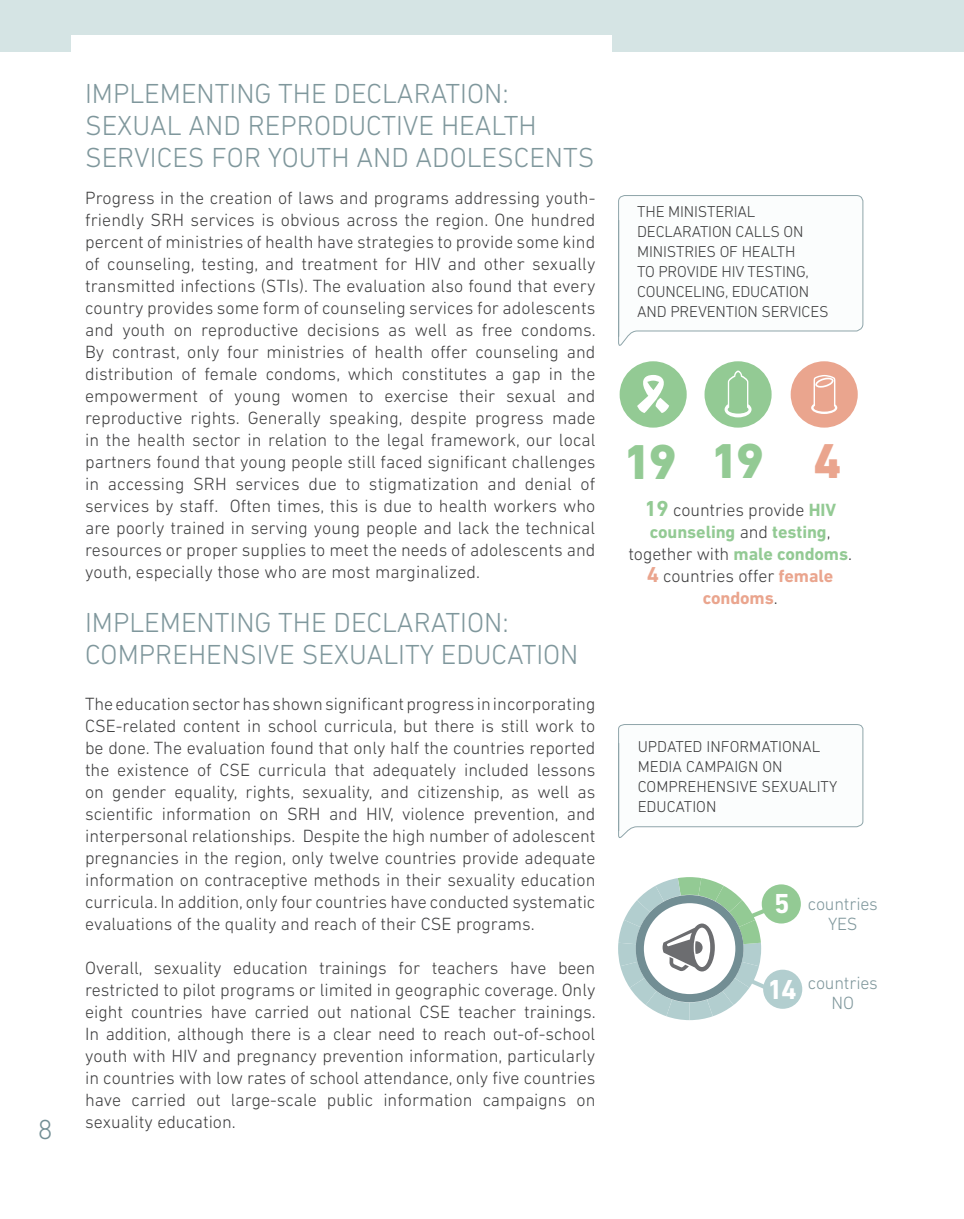
<style>
.page{position:relative;width:964px;height:1219px;background:#fff}
.page>*{position:absolute;margin:0;border:0;box-sizing:border-box;transform-origin:0 0}
.t1{font:800 49.8px "DIN Next LT Pro";color:#93ca94}
.t2{font:300 28px/32px "DIN Next LT Pro";color:#7f979c}
.t3{font:700 28px "DIN Next LT Pro";color:#fff}
.t4{font:300 28px "DIN Next LT Pro";color:#728e94}
.t5{font:300 18px/22px "DIN Next LT Pro";color:#3e3e3f;text-align:justify}
.t6{font:300 18px/20px "DIN Next LT Pro";letter-spacing:-.01em;color:#7f979c;text-align:center}
.t7{font:300 16px/20px "DIN Next LT Pro";letter-spacing:-.01em;color:#3e3e3f}
.s1{color:#eaa58e}
.s2{font-weight:700;font-size:22px;color:#93ca94}
.s3{font-weight:700;color:#93ca94}
.s4{font-weight:700;font-size:22px;color:#eaa58e}
.s5{font-weight:700;color:#eaa58e}
</style>
<div class="page">
<div style="left:0;top:0;width:964px;height:51px;background:#d5e4e4"></div>
<div style="left:71px;top:35px;width:540px;height:30px;background:#fff"></div>
<div style="left:619px;top:361px;width:68px;height:67px;background:#93ca94;border-radius:50%"></div>
<div style="left:704px;top:361px;width:67px;height:67px;background:#93ca94;border-radius:50%"></div>
<div style="left:791px;top:361px;width:67px;height:67px;background:#eaa58e;border-radius:50%"></div>
<svg style="left:811px;top:375px;width:26px;height:39px"></svg>
<svg style="left:724px;top:371px;width:27px;height:46px"></svg>
<svg style="left:637px;top:375px;width:32px;height:38px"></svg>
<svg style="left:618px;top:724px;width:246px;height:114px"></svg>
<svg style="left:618px;top:877px;width:154px;height:143px"></svg>
<div style="left:762px;top:884px;width:39px;height:39px;background:#93ca94;border-radius:50%"></div>
<div style="left:763px;top:970px;width:39px;height:39px;background:#b2cecf;border-radius:50%"></div>
<svg style="left:618px;top:195px;width:246px;height:151px"></svg>
<h2 class="t4" style="left:38px;top:1114px;width:16px">8</h2>
<h2 class="t2" style="left:85px;top:77px;width:511px">IMPLEMENTING THE DECLARATION:<br>SEXUAL AND REPRODUCTIVE HEALTH<br>SERVICES FOR YOUTH AND ADOLESCENTS</h2>
<p class="t5" style="left:85px;top:187px;width:512px">Progress in the creation of laws and programs addressing youth&shy;friendly SRH services is obvious across the region. One hundred percent of ministries of health have strategies to provide some kind of counseling, testing, and treatment for HIV and other sexually transmitted infections (STIs). The evaluation also found that every country provides some form of counseling services for adolescents and youth on reproductive decisions as well as free condoms.<br>By contrast, only four ministries of health offer counseling and distribution of female condoms, which constitutes a gap in the empowerment of young women to exercise their sexual and reproductive rights. Generally speaking, despite progress made in the health sector in relation to the legal framework, our local partners found that young people still faced significant challenges in accessing SRH services due to stigmatization and denial of services by staff. Often times, this is due to health workers who are poorly trained in serving young people and lack the technical resources or proper supplies to meet the needs of adolescents and youth, especially those who are most marginalized.</p>
<h2 class="t2" style="left:85px;top:606px;width:495px">IMPLEMENTING THE DECLARATION:<br>COMPREHENSIVE SEXUALITY EDUCATION</h2>
<p class="t5" style="left:85px;top:693px;width:512px">The education sector has shown significant progress in incorporating CSE-related content in school curricula, but there is still work to be done. The evaluation found that only half the countries reported the existence of CSE curricula that adequately included lessons on gender equality, rights, sexuality, and citizenship, as well as scientific information on SRH and HIV, violence prevention, and interpersonal relationships. Despite the high number of adolescent pregnancies in the region, only twelve countries provide adequate information on contraceptive methods in their sexuality education curricula. In addition, only four countries have conducted systematic evaluations of the quality and reach of their CSE programs.</p>
<p class="t5" style="left:85px;top:957px;width:512px">Overall, sexuality education trainings for teachers have been restricted to pilot programs or limited in geographic coverage. Only eight countries have carried out national CSE teacher trainings.<br>In addition, although there is a clear need to reach out-of-school youth with HIV and pregnancy prevention information, particularly in countries with low rates of school attendance, only five countries have carried out large-scale public information campaigns on sexuality education.</p>
<p class="t7" style="left:637px;top:202px;width:193px">THE MINISTERIAL<br>DECLARATION CALLS ON<br>MINISTRIES OF HEALTH<br>TO PROVIDE HIV TESTING,<br>COUNCELING, EDUCATION<br>AND PREVENTION SERVICES</p>
<h1 class="t1" style="left:623px;top:432px;width:220px">19 19 <span class="s1">4</span></h1>
<p class="t5" style="left:628px;top:499px;width:225px;text-align:center"><span class="s2">19</span> countries provide <span class="s3">HIV counseling</span> and <span class="s3">testing</span>, together with <span class="s3">male condoms</span>.<br><span class="s4">4</span> countries offer <span class="s5">female condoms</span>.</p>
<p class="t7" style="left:638px;top:736px;width:201px">UPDATED INFORMATIONAL<br>MEDIA CAMPAIGN ON<br>COMPREHENSIVE SEXUALITY<br>EDUCATION</p>
<h2 class="t3" style="left:774px;top:887px;width:17px">5</h2>
<p class="t6" style="left:808px;top:893px;width:72px">countries<br>YES</p>
<h2 class="t3" style="left:767px;top:973px;width:31px">14</h2>
<p class="t6" style="left:808px;top:972px;width:72px">countries<br>NO</p>
</div>
